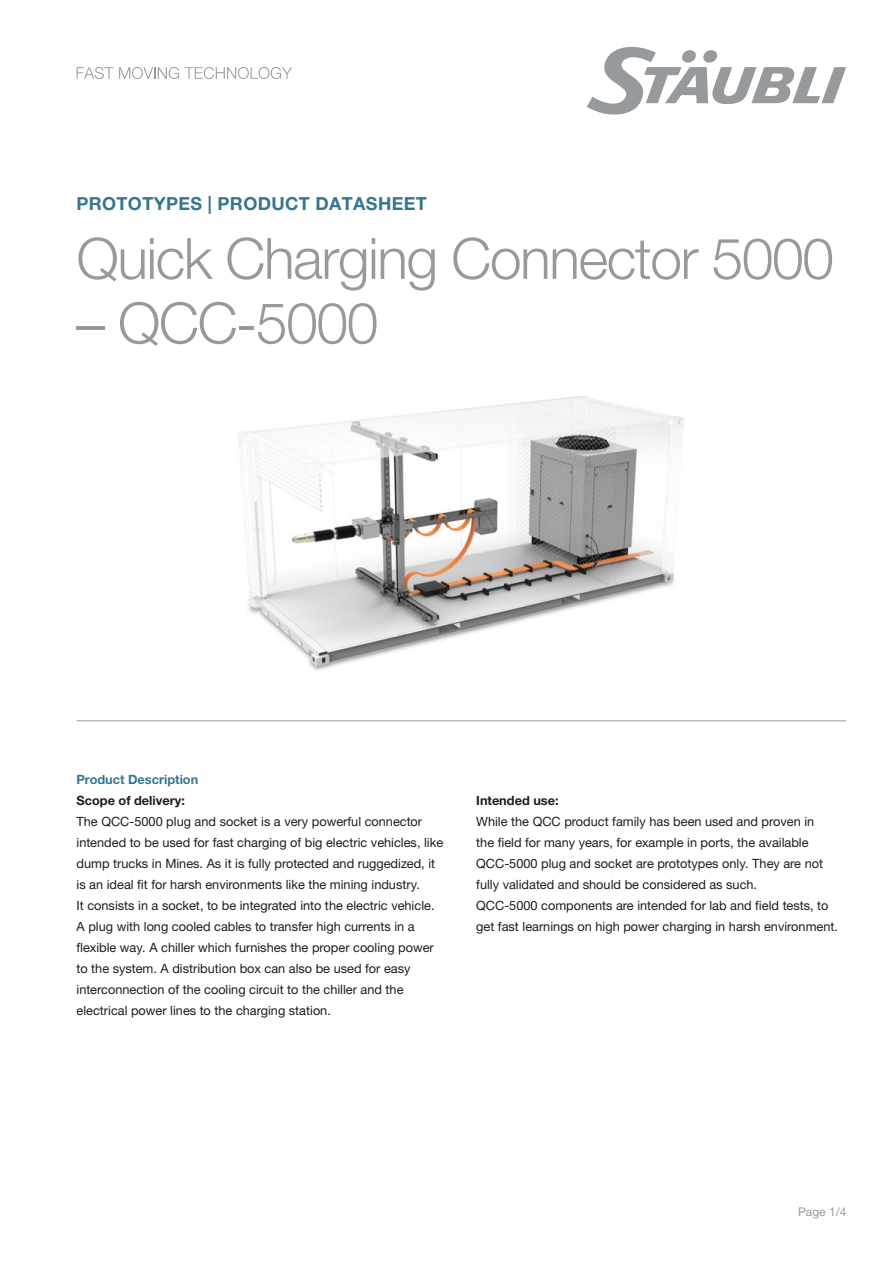
<style>
.page{position:relative;width:893px;height:1263px;background:#fff}
.page>*{position:absolute;margin:0;border:0;box-sizing:border-box;transform-origin:0 0}
.Headline_Title_neutral{font:300 57px "Helvetica Neue LTW1 G";letter-spacing:-.025em;color:#979a9c}
.DS_Kicker{font:700 18px "Helvetica Neue LTW1 G";letter-spacing:.02em;color:#35768f}
.DS_Copy_Text_EN{font:12.75px/21px "Helvetica Neue LTW1 G";color:#1d1d1b}
.DS_Copy_Text_EN-2{font:700 12.75px "Helvetica Neue LTW1 G";color:#1d1d1b}
.DS_Copy_Text_Headline_EN{font:700 12.75px "Helvetica Neue LTW1 G";color:#35768f}
.DS_Address_Ref-No{font:12px "Helvetica Neue LTW1 G";color:#979a9c}
</style>
<div class="page">
<svg style="left:587px;top:47px;width:259px;height:68px"></svg>
<hr style="left:77px;top:720px;width:769px;height:1px;background:#979a9c">
<img style="left:239px;top:396px;width:445px;height:275px">
<svg style="left:77px;top:67px;width:215px;height:12px"></svg>
<p class="DS_Kicker" style="left:77px;top:193px;width:352px">PROTOTYPES | PRODUCT DATASHEET</p>
<p class="Headline_Title_neutral" style="left:77px;top:224px;width:759px">Quick Charging Connector 5000</p>
<p class="Headline_Title_neutral" style="left:77px;top:288px;width:303px">– QCC-5000</p>
<p class="DS_Copy_Text_Headline_EN" style="left:77px;top:772px;width:123px">Product Description</p>
<p class="DS_Copy_Text_EN-2" style="left:77px;top:793px;width:110px">Scope of delivery:</p>
<p class="DS_Copy_Text_EN" style="left:77px;top:811px;width:368px">The QCC-5000 plug and socket is a very powerful connector intended to be used for fast charging of big electric vehicles, like dump trucks in Mines. As it is fully protected and ruggedized, it is an ideal fit for harsh environments like the mining industry.</p>
<p class="DS_Copy_Text_EN" style="left:77px;top:895px;width:359px">It consists in a socket, to be integrated into the electric vehicle.<br>A plug with long cooled cables to transfer high currents in a flexible way. A chiller which furnishes the proper cooling power to the system. A distribution box can also be used for easy interconnection of the cooling circuit to the chiller and the electrical power lines to the charging station.</p>
<p class="DS_Copy_Text_EN-2" style="left:476px;top:793px;width:84px">Intended use:</p>
<p class="DS_Copy_Text_EN" style="left:476px;top:811px;width:348px">While the QCC product family has been used and proven in the field for many years, for example in ports, the available QCC-5000 plug and socket are prototypes only. They are not fully validated and should be considered as such.</p>
<p class="DS_Copy_Text_EN" style="left:476px;top:895px;width:363px">QCC-5000 components are intended for lab and field tests, to get fast learnings on high power charging in harsh environment.</p>
<p class="DS_Address_Ref-No" style="left:798px;top:1204px;width:50px">Page 1/4</p>
</div>
